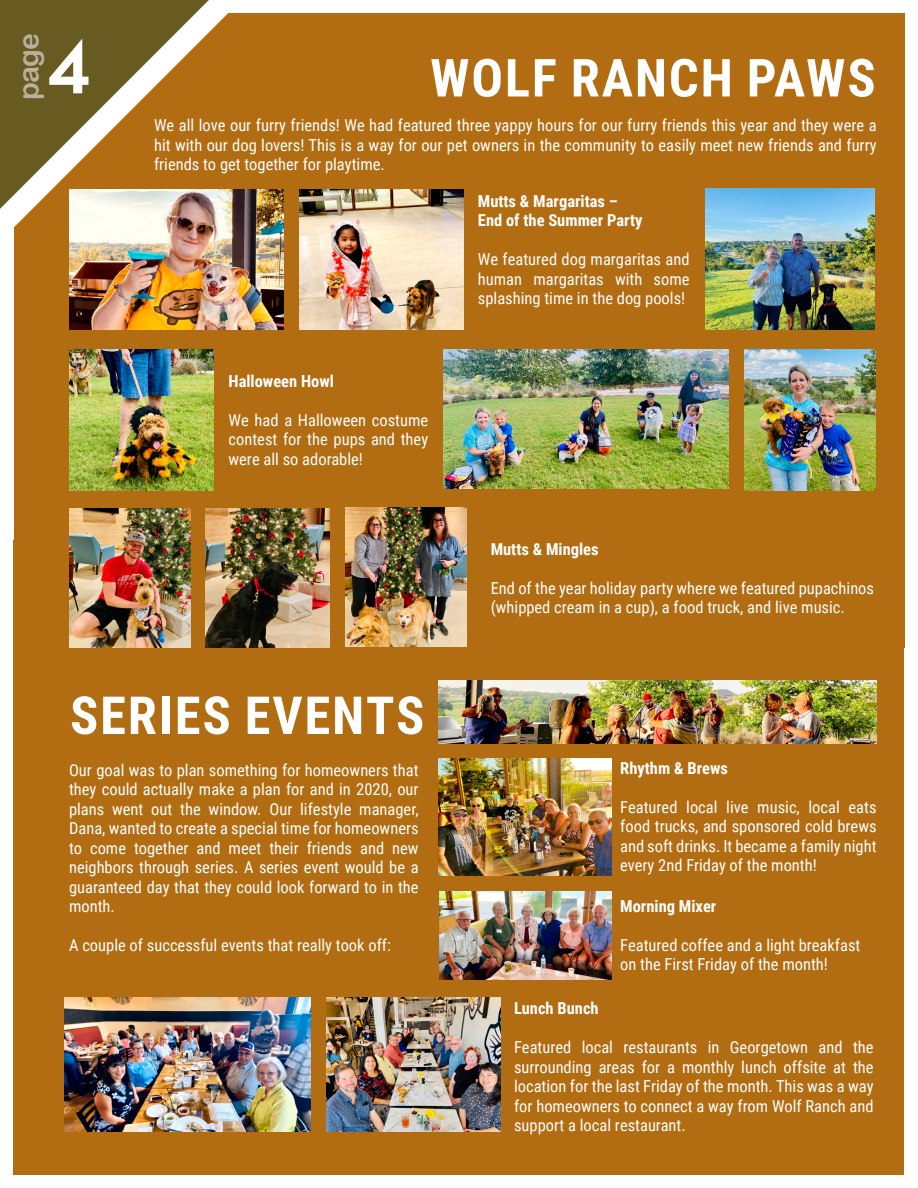
<style>
.page{position:relative;width:918px;height:1188px;background:#fff}
.page>*{position:absolute;margin:0;border:0;box-sizing:border-box;transform-origin:0 0}
.t1{font:700 99px "Neutra Disp";color:#fff;scale:.91 1}
.t2{font:700 52.5px "Roboto Condensed";letter-spacing:.035em;color:#fff}
.t3{font:28.5px "Arial Rounded MT Bold";color:#b9b19d}
.t4{font:16.5px/19.5px "Roboto Condensed";color:#fff;text-align:justify}
.t5{font:700 16.5px "Roboto Condensed";color:#fff}
</style>
<div class="page">
<div style="left:14px;top:14px;width:890px;height:634px;background:#b26c12"></div>
<div style="left:14px;top:540px;width:890px;height:635px;background:#b26c12"></div>
<svg style="left:0;top:0;width:241px;height:241px"></svg>
<img style="left:70px;top:190px;width:213px;height:140px">
<img style="left:70px;top:349px;width:143px;height:142px">
<img style="left:69px;top:508px;width:121px;height:140px">
<img style="left:438px;top:759px;width:173px;height:117px">
<img style="left:439px;top:892px;width:172px;height:87px">
<img style="left:299px;top:190px;width:164px;height:140px">
<img style="left:745px;top:349px;width:130px;height:142px">
<img style="left:206px;top:508px;width:124px;height:140px">
<img style="left:326px;top:997px;width:175px;height:134px">
<img style="left:438px;top:681px;width:439px;height:62px">
<img style="left:444px;top:349px;width:285px;height:140px">
<img style="left:345px;top:507px;width:121px;height:140px">
<img style="left:65px;top:997px;width:246px;height:134px">
<img style="left:705px;top:188px;width:169px;height:142px">
<p class="t3" style="left:11px;top:100px;width:68px;rotate:-90deg">page</p>
<p class="t1" style="left:47px;top:5px;width:50px">4</p>
<p class="t2" style="left:430px;top:41px;width:447px">WOLF RANCH PAWS</p>
<p class="t4" style="left:154px;top:115px;width:724px">We all love our furry friends! We had featured three yappy hours for our furry friends this year and they were a hit with our dog lovers! This is a way for our pet owners in the community to easily meet new friends and furry friends to get together for playtime.</p>
<p class="t5" style="left:478px;top:189px;width:142px">Mutts &amp; Margaritas –</p>
<p class="t5" style="left:478px;top:209px;width:166px">End of the Summer Party</p>
<p class="t4" style="left:478px;top:249px;width:213px">We featured dog margaritas and human margaritas with some splashing time in the dog pools!</p>
<p class="t5" style="left:229px;top:369px;width:107px">Halloween Howl</p>
<p class="t4" style="left:229px;top:410px;width:201px">We had a Halloween costume contest for the pups and they were all so adorable!</p>
<p class="t5" style="left:491px;top:537px;width:110px">Mutts &amp; Mingles</p>
<p class="t4" style="left:491px;top:578px;width:385px">End of the year holiday party where we featured pupachinos (whipped cream in a cup), a food truck, and live music.</p>
<p class="t2" style="left:70px;top:679px;width:356px">SERIES EVENTS</p>
<p class="t4" style="left:69px;top:760px;width:351px">Our goal was to plan something for homeowners that they could actually make a plan for and in 2020, our plans went out the window. Our lifestyle manager, Dana, wanted to create a special time for homeowners to come together and meet their friends and new neighbors through series. A series event would be a guaranteed day that they could look forward to in the month.</p>
<p class="t4" style="left:69px;top:935px;width:323px">A couple of successful events that really took off:</p>
<p class="t5" style="left:620px;top:756px;width:109px">Rhythm &amp; Brews</p>
<p class="t4" style="left:620px;top:796px;width:258px">Featured local live music, local eats food trucks, and sponsored cold brews and soft drinks. It became a family night every 2nd Friday of the month!</p>
<p class="t5" style="left:620px;top:894px;width:98px">Morning Mixer</p>
<p class="t4" style="left:620px;top:935px;width:242px">Featured coffee and a light breakfast on the First Friday of the month!</p>
<p class="t5" style="left:514px;top:997px;width:86px">Lunch Bunch</p>
<p class="t4" style="left:514px;top:1037px;width:361px">Featured local restaurants in Georgetown and the surrounding areas for a monthly lunch offsite at the location for the last Friday of the month. This was a way for homeowners to connect a way from Wolf Ranch and support a local restaurant.</p>
</div>
